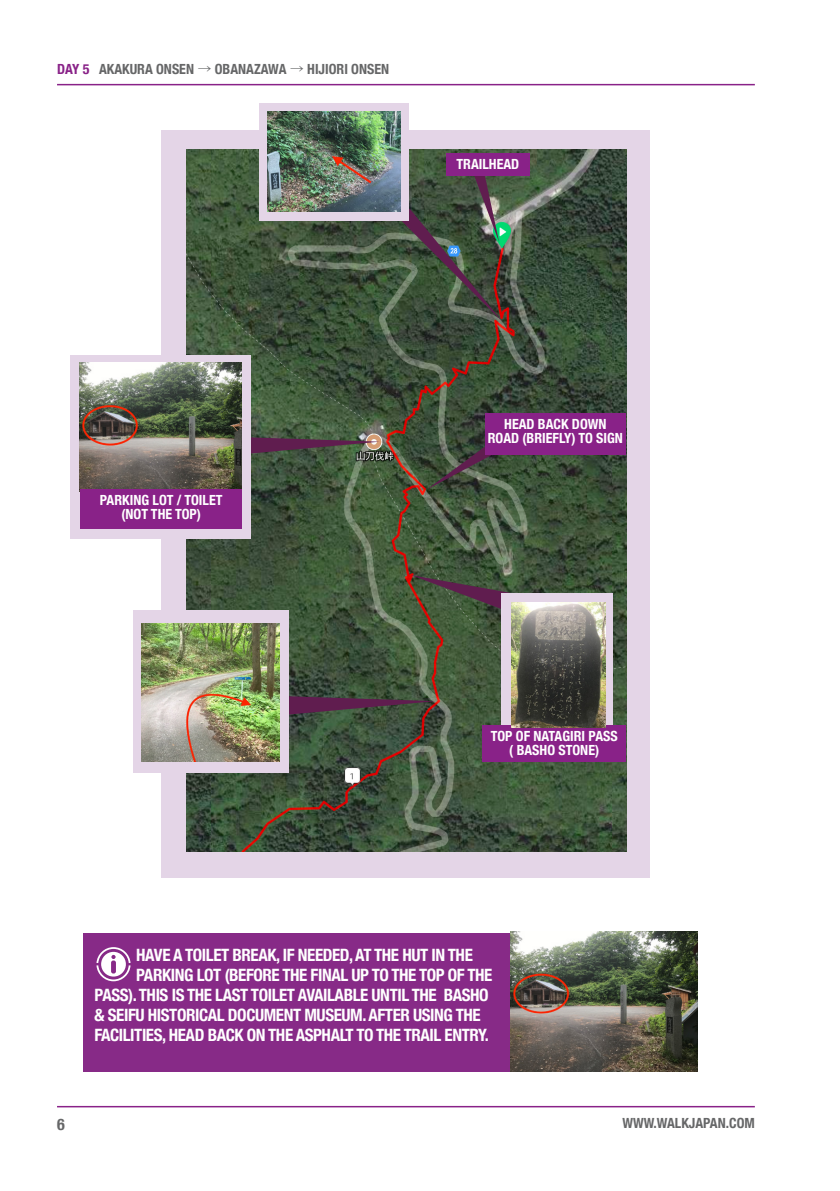
<style>
.page{position:relative;width:840px;height:1191px;background:#fff}
.page>*{position:absolute;margin:0;border:0;box-sizing:border-box;transform-origin:0 0}
.Box_Text__Condensed{font:700 condensed 17px "Helvetica Neue";letter-spacing:-.025em;color:#fff}
.t1{font:700 condensed 16px "Helvetica Neue";color:#666768}
.Box_Text__Condensed-2{font:700 condensed 14px/14px "Helvetica Neue";color:#fff;text-align:center}
.t2{font:700 condensed 14px "Helvetica Neue";color:#666768}
.s1{color:#892288}
.s2{font-family:"Hira Kaku Pro N W3";font-weight:400;font-stretch:normal}
</style>
<div class="page">
<hr style="left:57px;top:84px;width:697px;height:1px;background:#892288">
<hr style="left:57px;top:1106px;width:697px;height:1px;background:#892288">
<div style="left:161px;top:130px;width:488px;height:748px;background:#e4d5e7"></div>
<div style="left:83px;top:933px;width:429px;height:138px;background:#872a87"></div>
<img style="left:510px;top:931px;width:187px;height:140px">
<svg style="left:96px;top:947px;width:34px;height:34px"></svg>
<img style="left:186px;top:150px;width:440px;height:702px">
<svg style="left:250px;top:437px;width:129px;height:18px;background:#5d4750"></svg>
<div style="left:70px;top:355px;width:180px;height:184px;background:#e4d5e7"></div>
<img style="left:79px;top:363px;width:163px;height:128px">
<div style="left:81px;top:489px;width:161px;height:39px;background:#892288"></div>
<div style="left:446px;top:153px;width:83px;height:23px;background:#892288"></div>
<svg style="left:426px;top:445px;width:65px;height:44px;background:#44493e"></svg>
<div style="left:484px;top:413px;width:141px;height:42px;background:#892288"></div>
<svg style="left:410px;top:575px;width:104px;height:37px;background:#4c493e"></svg>
<svg style="left:288px;top:696px;width:147px;height:18px;background:#523746"></svg>
<div style="left:133px;top:610px;width:155px;height:162px;background:#e4d5e7"></div>
<img style="left:141px;top:623px;width:138px;height:138px">
<div style="left:501px;top:593px;width:111px;height:137px;background:#e4d5e7"></div>
<div style="left:482px;top:725px;width:143px;height:36px;background:#892288"></div>
<svg style="left:399px;top:170px;width:103px;height:152px;background:#495044"></svg>
<img style="left:511px;top:602px;width:93px;height:125px">
<div style="left:259px;top:103px;width:150px;height:118px;background:#e4d5e7"></div>
<img style="left:267px;top:112px;width:133px;height:100px">
<p class="t2" style="left:57px;top:58px;width:333px"><span class="s1">DAY 5</span> AKAKURA ONSEN <span class="s2">→</span> OBANAZAWA <span class="s2">→</span> HIJIORI ONSEN</p>
<p class="Box_Text__Condensed-2" style="left:456px;top:156px;width:64px">TRAILHEAD</p>
<p class="Box_Text__Condensed-2" style="left:100px;top:492px;width:124px">PARKING LOT / TOILET (NOT THE TOP)</p>
<p class="Box_Text__Condensed-2" style="left:487px;top:416px;width:136px">HEAD BACK DOWN<br>ROAD (BRIEFLY) TO SIGN</p>
<p class="Box_Text__Condensed-2" style="left:490px;top:728px;width:128px">TOP OF NATAGIRI PASS ( BASHO STONE)</p>
<p class="Box_Text__Condensed" style="left:136px;top:940px;width:338px">HAVE A TOILET BREAK, IF NEEDED, AT THE HUT IN THE</p>
<p class="Box_Text__Condensed" style="left:136px;top:960px;width:357px">PARKING LOT (BEFORE THE FINAL UP TO THE TOP OF THE</p>
<p class="Box_Text__Condensed" style="left:94px;top:980px;width:395px">PASS). THIS IS THE LAST TOILET AVAILABLE UNTIL THE BASHO</p>
<p class="Box_Text__Condensed" style="left:94px;top:1000px;width:387px">&amp; SEIFU HISTORICAL DOCUMENT MUSEUM. AFTER USING THE</p>
<p class="Box_Text__Condensed" style="left:94px;top:1020px;width:395px">FACILITIES, HEAD BACK ON THE ASPHALT TO THE TRAIL ENTRY.</p>
<p class="t1" style="left:57px;top:1111px;width:9px">6</p>
<p class="t2" style="left:622px;top:1111px;width:134px">WWW.WALKJAPAN.COM</p>
</div>
